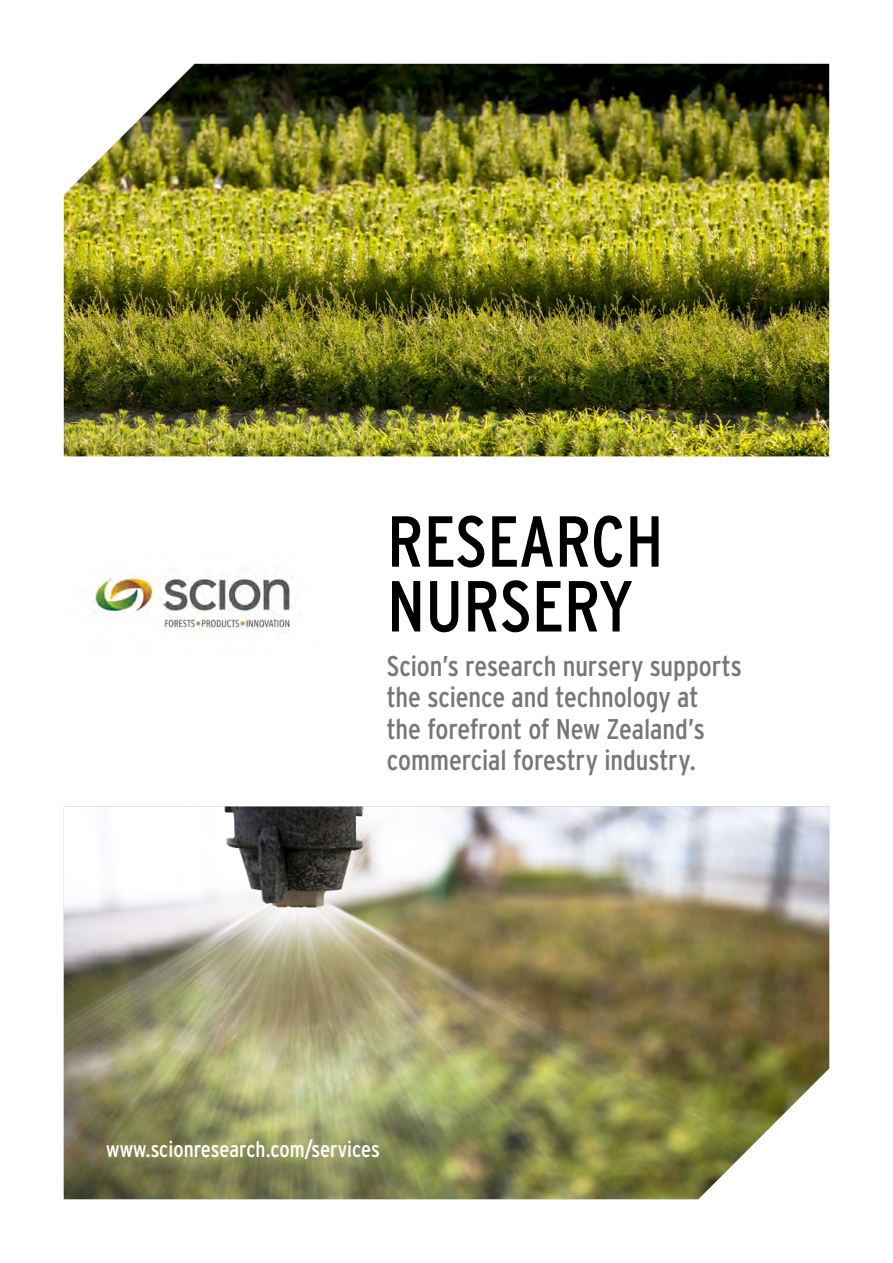
<style>
.page{position:relative;width:893px;height:1263px;background:#fff}
.page>*{position:absolute;margin:0;border:0;box-sizing:border-box;transform-origin:0 0}
.t1{font:condensed 72px/64.8px "Interstate";color:#000}
.t2{font:condensed 28.5px/31.5px "Interstate";letter-spacing:-.005em;color:#757779}
.t3{font:condensed 22.5px "Interstate";color:#fff}
</style>
<div class="page">
<img style="left:64px;top:64px;width:765px;height:392px">
<img style="left:64px;top:806px;width:765px;height:393px">
<img style="left:85px;top:573px;width:207px;height:57px">
<h1 class="t1" style="left:387px;top:508px;width:278px">RESEARCH<br>NURSERY</h1>
<p class="t2" style="left:387px;top:650px;width:356px">Scion’s research nursery supports the science and technology at<br>the forefront of New Zealand’s commercial forestry industry.</p>
<p class="t3" style="left:106px;top:1136px;width:275px">www.scionresearch.com/services</p>
</div>
